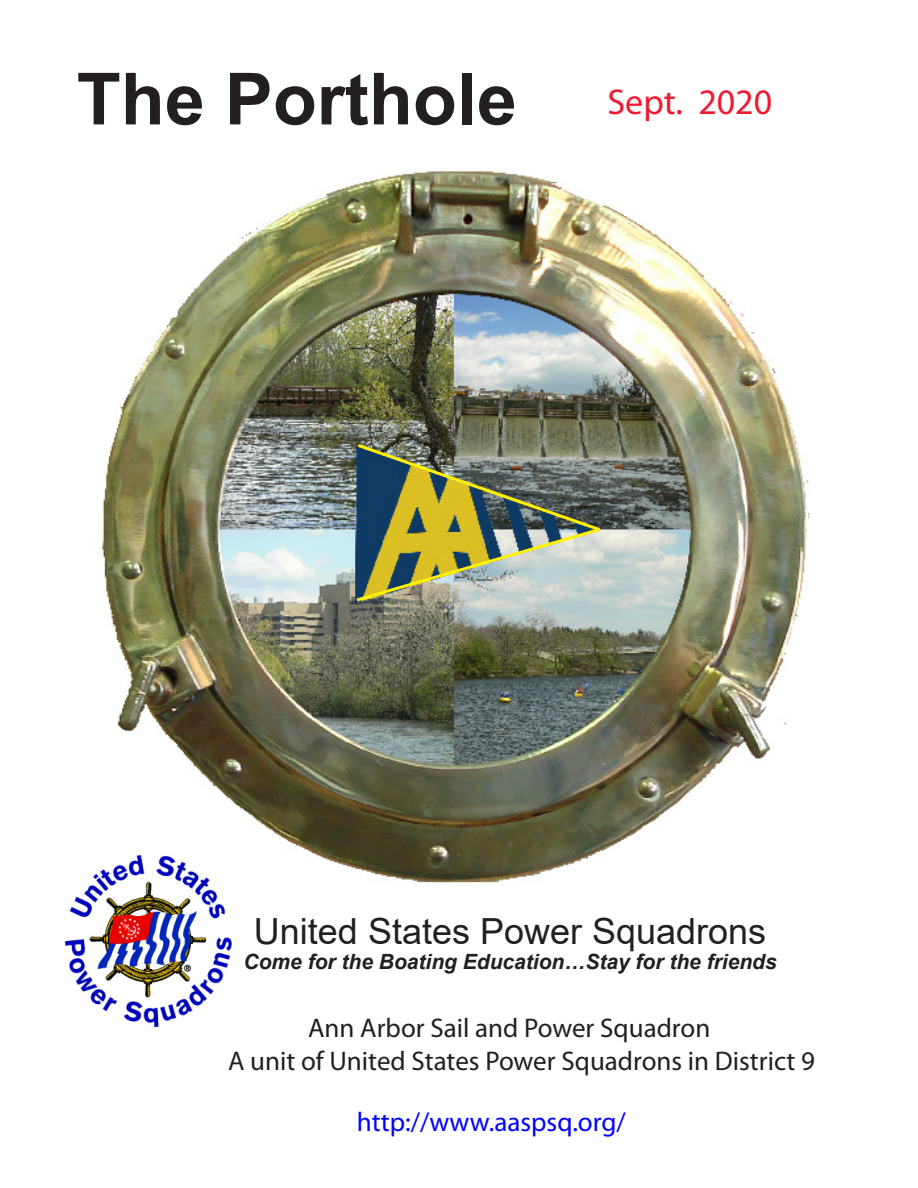
<style>
.page{position:relative;width:918px;height:1188px;background:#fff}
.page>*{position:absolute;margin:0;border:0;box-sizing:border-box;transform-origin:0 0}
.t1{font:700 72px "Arial";color:#231f20}
.t2{font:36px "Arial";color:#231f20}
.t3{font:36px "Myriad Pro";color:#ee1a30}
.t4{font:27.15px "Myriad Pro";color:#00f}
.t5{font:27px/32.4px "Myriad Pro";color:#231f20}
.t6{font:italic 700 21px "Arial";color:#231f20}
</style>
<div class="page">
<img style="left:102px;top:171px;width:709px;height:712px">
<img style="left:64px;top:846px;width:174px;height:181px">
<svg style="left:224px;top:908px;width:14px;height:119px"></svg>
<img style="left:353px;top:442px;width:250px;height:162px">
<h1 class="t1" style="left:77px;top:48px;width:442px">The Porthole</h1>
<h2 class="t3" style="left:607px;top:80px;width:166px">Sept. 2020</h2>
<h2 class="t2" style="left:254px;top:907px;width:514px">United States Power Squadrons</h2>
<p class="t6" style="left:244px;top:948px;width:535px">Come for the Boating Education…Stay for the friends</p>
<p class="t5" style="left:228px;top:1012px;width:589px;text-indent:80px">Ann Arbor Sail and Power Squadron<br>A unit of United States Power Squadrons in District 9</p>
<p class="t4" style="left:357px;top:1105px;width:271px">http://www.aaspsq.org/</p>
</div>
